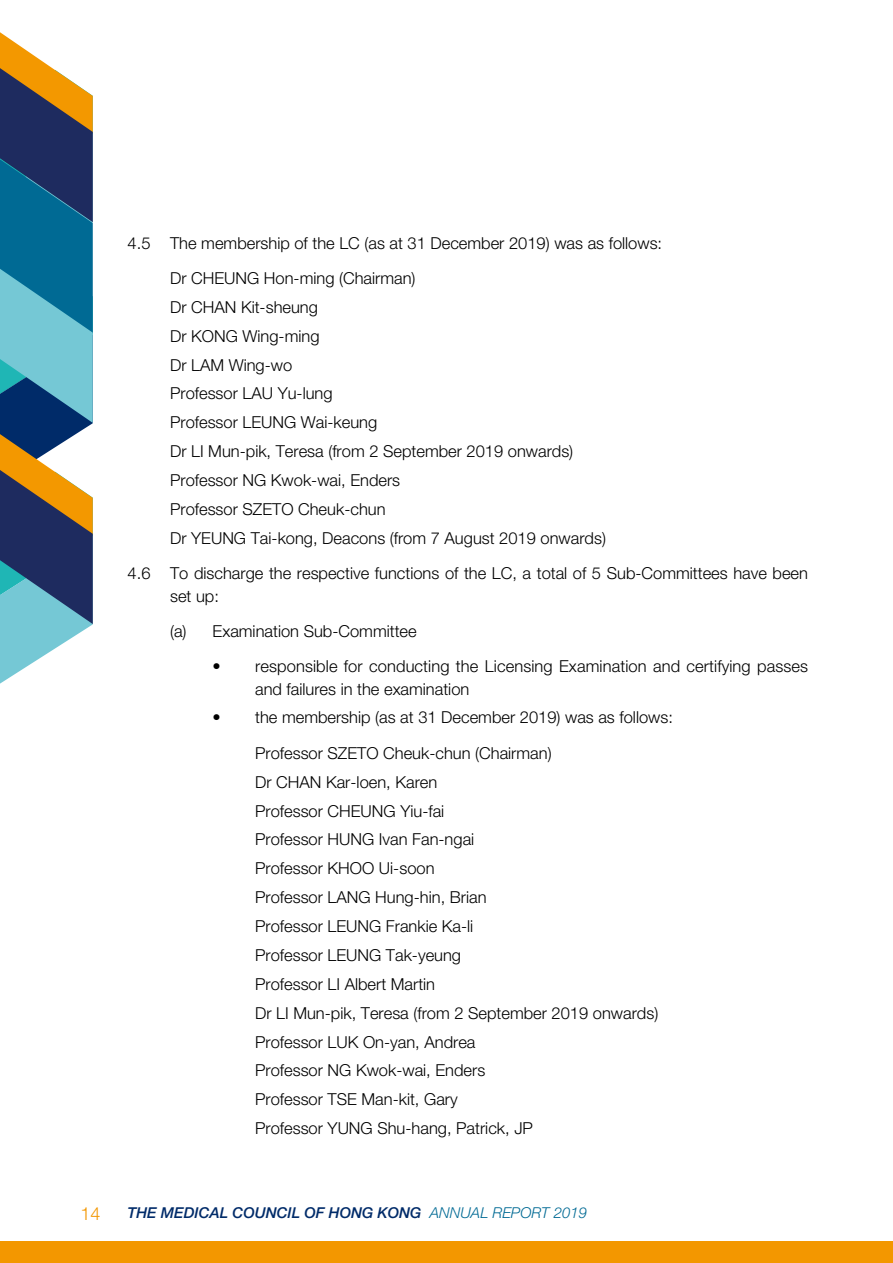
<style>
.page{position:relative;width:893px;height:1263px;background:#fff}
.page>*{position:absolute;margin:0;border:0;box-sizing:border-box;transform-origin:0 0}
.t1{font:300 18px "Helvetica Neue LT Std";color:#f39700}
.t2{font:300 16.5px/28.8px "Helvetica Neue LT Std";color:#000}
.t3{font:italic 500 15px "Helvetica Neue LT Std";color:#002b69}
.s1{font-weight:300;color:#006a94}
</style>
<div class="page">
<svg style="left:0;top:32px;width:93px;height:652px;background:#5e828e"></svg>
<div style="left:0;top:1242px;width:893px;height:21px;background:#f39700"></div>
<p class="t2" style="left:170px;top:225px;width:494px;line-height:35.2px;text-indent:-43px">4.5 The membership of the LC (as at 31 December 2019) was as follows:<br>Dr CHEUNG Hon-ming (Chairman)</p>
<p class="t2" style="left:170px;top:292px;width:437px">Dr CHAN Kit-sheung<br>Dr KONG Wing-ming<br>Dr LAM Wing-wo<br>Professor LAU Yu-lung<br>Professor LEUNG Wai-keung<br>Dr LI Mun-pik, Teresa (from 2 September 2019 onwards)<br>Professor NG Kwok-wai, Enders<br>Professor SZETO Cheuk-chun<br>Dr YEUNG Tai-kong, Deacons (from 7 August 2019 onwards)</p>
<p class="t2" style="left:170px;top:562px;width:639px;line-height:22.5px;text-indent:-43px">4.6 To discharge the respective functions of the LC, a total of 5 Sub-Committees have been set up:</p>
<p class="t2" style="left:170px;top:616px;width:248px">(a) Examination Sub-Committee</p>
<p class="t2" style="left:255px;top:655px;width:554px;line-height:22.5px;text-indent:-43px">• responsible for conducting the Licensing Examination and certifying passes and failures in the examination</p>
<p class="t2" style="left:255px;top:700px;width:419px;line-height:35.2px;text-indent:-43px">• the membership (as at 31 December 2019) was as follows:<br>Professor SZETO Cheuk-chun (Chairman)</p>
<p class="t2" style="left:255px;top:767px;width:405px">Dr CHAN Kar-loen, Karen<br>Professor CHEUNG Yiu-fai<br>Professor HUNG Ivan Fan-ngai<br>Professor KHOO Ui-soon<br>Professor LANG Hung-hin, Brian<br>Professor LEUNG Frankie Ka-li<br>Professor LEUNG Tak-yeung<br>Professor LI Albert Martin<br>Dr LI Mun-pik, Teresa (from 2 September 2019 onwards)<br>Professor LUK On-yan, Andrea<br>Professor NG Kwok-wai, Enders<br>Professor TSE Man-kit, Gary<br>Professor YUNG Shu-hang, Patrick, JP</p>
<p class="t1" style="left:81px;top:1202px;width:22px">14</p>
<p class="t3" style="left:128px;top:1204px;width:461px">THE MEDICAL COUNCIL OF HONG KONG <span class="s1">ANNUAL REPORT 2019</span></p>
</div>
